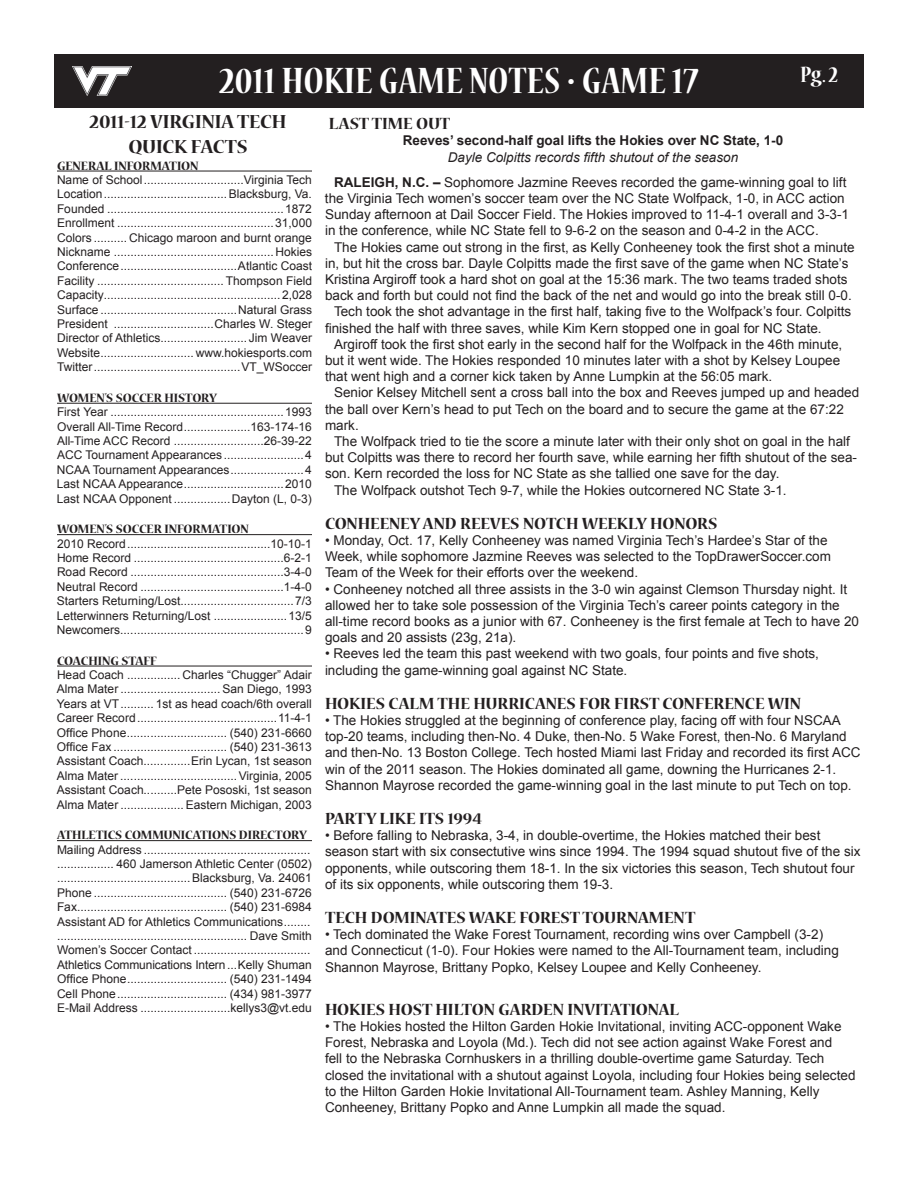
<style>
.page{position:relative;width:918px;height:1188px;background:#fff}
.page>*{position:absolute;margin:0;border:0;box-sizing:border-box;transform-origin:0 0}
.t1{font:700 condensed 40.8px "Nueva Std";color:#fff}
.t2{font:700 condensed 24.75px "Nueva Std";color:#fff}
.t3{font:700 21px/25.2px "Nueva Std";color:#231f20;text-align:center}
.t4{font:700 18px "Nueva Std";color:#231f20}
.t5{font:13.5px/16.2px "Arial";color:#231f20}
.t6{font:700 13.5px "Nueva Std";letter-spacing:-.005em;color:#231f20}
.t7{font:700 13.5px "Arial";color:#231f20}
.t8{font:12px/14.4px "Arial";color:#231f20;text-align:justify}
.s1{font-style:italic}
.s2{font-weight:700}
</style>
<div class="page">
<div style="left:54px;top:54px;width:810px;height:54px;background:#231f20"></div>
<hr style="left:57px;top:171px;width:255px;height:1px;background:#231f20">
<hr style="left:57px;top:403px;width:255px;height:1px;background:#231f20">
<hr style="left:57px;top:534px;width:255px;height:1px;background:#231f20">
<hr style="left:57px;top:666px;width:255px;height:1px;background:#231f20">
<hr style="left:57px;top:840px;width:255px;height:1px;background:#231f20">
<img style="left:72px;top:67px;width:60px;height:28px">
<h1 class="t1" style="left:219px;top:62px;width:481px">2011 HOKIE GAME NOTES • GAME 17</h1>
<h2 class="t2" style="left:800px;top:63px;width:39px">Pg. 2</h2>
<h3 class="t4" style="left:329px;top:115px;width:123px">LAST TIME OUT</h3>
<p class="t7" style="left:403px;top:132px;width:382px">Reeves’ second-half goal lifts the Hokies over NC State, 1-0</p>
<p class="t5" style="left:334px;top:144px;width:514px;line-height:25.2px;text-align:center"><span class="s1">Dayle Colpitts records fifth shutout of the season<br></span><span class="s2">RALEIGH, N.C. –</span> Sophomore Jazmine Reeves recorded the game-winning goal to lift</p>
<p class="t5" style="left:325px;top:190px;width:526px">the Virginia Tech women’s soccer team over the NC State Wolfpack, 1-0, in ACC action<br>Sunday afternoon at Dail Soccer Field. The Hokies improved to 11-4-1 overall and 3-3-1 in the conference, while NC State fell to 9-6-2 on the season and 0-4-2 in the ACC.</p>
<p class="t5" style="left:334px;top:239px;width:522px">The Hokies came out strong in the first, as Kelly Conheeney took the first shot a minute</p>
<p class="t5" style="left:325px;top:255px;width:525px">in, but hit the cross bar. Dayle Colpitts made the first save of the game when NC State’s</p>
<p class="t5" style="left:325px;top:271px;width:524px">Kristina Argiroff took a hard shot on goal at the 15:36 mark. The two teams traded shots</p>
<p class="t5" style="left:325px;top:288px;width:528px">back and forth but could not find the back of the net and would go into the break still 0-0.</p>
<p class="t5" style="left:334px;top:304px;width:519px">Tech took the shot advantage in the first half, taking five to the Wolfpack’s four. Colpitts</p>
<p class="t5" style="left:325px;top:320px;width:498px">finished the half with three saves, while Kim Kern stopped one in goal for NC State.</p>
<p class="t5" style="left:334px;top:336px;width:510px">Argiroff took the first shot early in the second half for the Wolfpack in the 46th minute,</p>
<p class="t5" style="left:325px;top:352px;width:517px">but it went wide. The Hokies responded 10 minutes later with a shot by Kelsey Loupee</p>
<p class="t5" style="left:325px;top:369px;width:449px">that went high and a corner kick taken by Anne Lumpkin at the 56:05 mark.</p>
<p class="t5" style="left:334px;top:385px;width:527px">Senior Kelsey Mitchell sent a cross ball into the box and Reeves jumped up and headed</p>
<p class="t5" style="left:325px;top:401px;width:520px">the ball over Kern’s head to put Tech on the board and to secure the game at the 67:22</p>
<p class="t5" style="left:325px;top:417px;width:35px">mark.</p>
<p class="t5" style="left:334px;top:433px;width:517px">The Wolfpack tried to tie the score a minute later with their only shot on goal in the half</p>
<p class="t5" style="left:325px;top:450px;width:534px">but Colpitts was there to record her fourth save, while earning her fifth shutout of the sea-</p>
<p class="t5" style="left:325px;top:466px;width:456px">son. Kern recorded the loss for NC State as she tallied one save for the day.</p>
<p class="t5" style="left:334px;top:482px;width:454px">The Wolfpack outshot Tech 9-7, while the Hokies outcornered NC State 3-1.</p>
<h3 class="t4" style="left:325px;top:515px;width:394px">CONHEENEY AND REEVES NOTCH WEEKLY HONORS</h3>
<p class="t5" style="left:325px;top:532px;width:507px">• Monday, Oct. 17, Kelly Conheeney was named Virginia Tech’s Hardee’s Star of the<br>Week, while sophomore Jazmine Reeves was selected to the TopDrawerSoccer.com<br>Team of the Week for their efforts over the weekend.</p>
<p class="t5" style="left:325px;top:581px;width:536px">• Conheeney notched all three assists in the 3-0 win against Clemson Thursday night. It allowed her to take sole possession of the Virginia Tech’s career points category in the all-time record books as a junior with 67. Conheeney is the first female at Tech to have 20 goals and 20 assists (23g, 21a).</p>
<p class="t5" style="left:325px;top:646px;width:495px">• Reeves led the team this past weekend with two goals, four points and five shots, including the game-winning goal against NC State.</p>
<h3 class="t4" style="left:325px;top:695px;width:478px">HOKIES CALM THE HURRICANES FOR FIRST CONFERENCE WIN</h3>
<p class="t5" style="left:325px;top:712px;width:537px">• The Hokies struggled at the beginning of conference play, facing off with four NSCAA top-20 teams, including then-No. 4 Duke, then-No. 5 Wake Forest, then-No. 6 Maryland and then-No. 13 Boston College. Tech hosted Miami last Friday and recorded its first ACC win of the 2011 season. The Hokies dominated all game, downing the Hurricanes 2-1.<br>Shannon Mayrose recorded the game-winning goal in the last minute to put Tech on top.</p>
<h3 class="t4" style="left:325px;top:810px;width:159px">PARTY LIKE ITS 1994</h3>
<p class="t5" style="left:325px;top:828px;width:537px">• Before falling to Nebraska, 3-4, in double-overtime, the Hokies matched their best season start with six consectutive wins since 1994. The 1994 squad shutout five of the six opponents, while outscoring them 18-1. In the six victories this season, Tech shutout four of its six opponents, while outscoring them 19-3.</p>
<h3 class="t4" style="left:325px;top:909px;width:372px">TECH DOMINATES WAKE FOREST TOURNAMENT</h3>
<p class="t5" style="left:325px;top:927px;width:515px">• Tech dominated the Wake Forest Tournament, recording wins over Campbell (3-2) and Connecticut (1-0). Four Hokies were named to the All-Tournament team, including<br>Shannon Mayrose, Brittany Popko, Kelsey Loupee and Kelly Conheeney.</p>
<h3 class="t4" style="left:325px;top:1001px;width:356px">HOKIES HOST HILTON GARDEN INVITATIONAL</h3>
<p class="t5" style="left:325px;top:1018px;width:532px">• The Hokies hosted the Hilton Garden Hokie Invitational, inviting ACC-opponent Wake Forest, Nebraska and Loyola (Md.). Tech did not see action against Wake Forest and<br>fell to the Nebraska Cornhuskers in a thrilling double-overtime game Saturday. Tech closed the invitational with a shutout against Loyola, including four Hokies being selected to the Hilton Garden Hokie Invitational All-Tournament team. Ashley Manning, Kelly Conheeney, Brittany Popko and Anne Lumpkin all made the squad.</p>
<h3 class="t3" style="left:89px;top:110px;width:199px">2011-12 VIRGINIA TECH<br>QUICK FACTS</h3>
<p class="t6" style="left:57px;top:159px;width:143px">GENERAL INFORMATION</p>
<p class="t8" style="left:57px;top:173px;width:257px">Name of School..............................Virginia Tech Location.....................................Blacksburg, Va.<br>Founded .....................................................1872<br>Enrollment ...............................................31,000<br>Colors .......... Chicago maroon and burnt orange Nickname ................................................Hokies Conference...................................Atlantic Coast Facility ...................................... Thompson Field Capacity.....................................................2,028<br>Surface .........................................Natural Grass President ..............................Charles W. Steger Director of Athletics.......................... Jim Weaver Website............................ www.hokiesports.com Twitter............................................VT_WSoccer</p>
<p class="t6" style="left:57px;top:392px;width:125px">WOMEN’S SOCCER HISTORY</p>
<p class="t8" style="left:57px;top:405px;width:257px">First Year ....................................................1993<br>Overall All-Time Record....................163-174-16<br>All-Time ACC Record ...........................26-39-22<br>ACC Tournament Appearances........................4<br>NCAA Tournament Appearances......................4<br>Last NCAA Appearance..............................2010<br>Last NCAA Opponent .................Dayton (L, 0-3)</p>
<p class="t6" style="left:57px;top:523px;width:193px">WOMEN’S SOCCER INFORMATION</p>
<p class="t8" style="left:57px;top:536px;width:257px">2010 Record...........................................10-10-1<br>Home Record .............................................6-2-1<br>Road Record ..............................................3-4-0<br>Neutral Record ...........................................1-4-0<br>Starters Returning/Lost..................................7/3<br>Letterwinners Returning/Lost ......................13/5<br>Newcomers.......................................................9</p>
<p class="t6" style="left:57px;top:654px;width:102px">COACHING STAFF</p>
<p class="t8" style="left:57px;top:668px;width:257px">Head Coach ................ Charles “Chugger” Adair Alma Mater .............................. San Diego, 1993<br>Years at VT.......... 1st as head coach/6th overall Career Record..........................................11-4-1<br>Office Phone.............................. (540) 231-6660<br>Office Fax .................................. (540) 231-3613<br>Assistant Coach..............Erin Lycan, 1st season Alma Mater ...................................Virginia, 2005<br>Assistant Coach..........Pete Pososki, 1st season Alma Mater ................... Eastern Michigan, 2003</p>
<p class="t6" style="left:57px;top:829px;width:251px">ATHLETICS COMMUNICATIONS DIRECTORY</p>
<p class="t8" style="left:57px;top:842px;width:256px;text-align:left">Mailing Address .................................................. ................. 460 Jamerson Athletic Center (0502) ........................................Blacksburg, Va. 24061<br>Phone ........................................ (540) 231-6726<br>Fax............................................. (540) 231-6984<br>Assistant AD for Athletics Communications........ ......................................................... Dave Smith Women’s Soccer Contact ...................................<br>Athletics Communications Intern...Kelly Shuman Office Phone.............................. (540) 231-1494<br>Cell Phone................................. (434) 981-3977<br>E-Mail Address ...........................kellys3@vt.edu</p>
</div>
